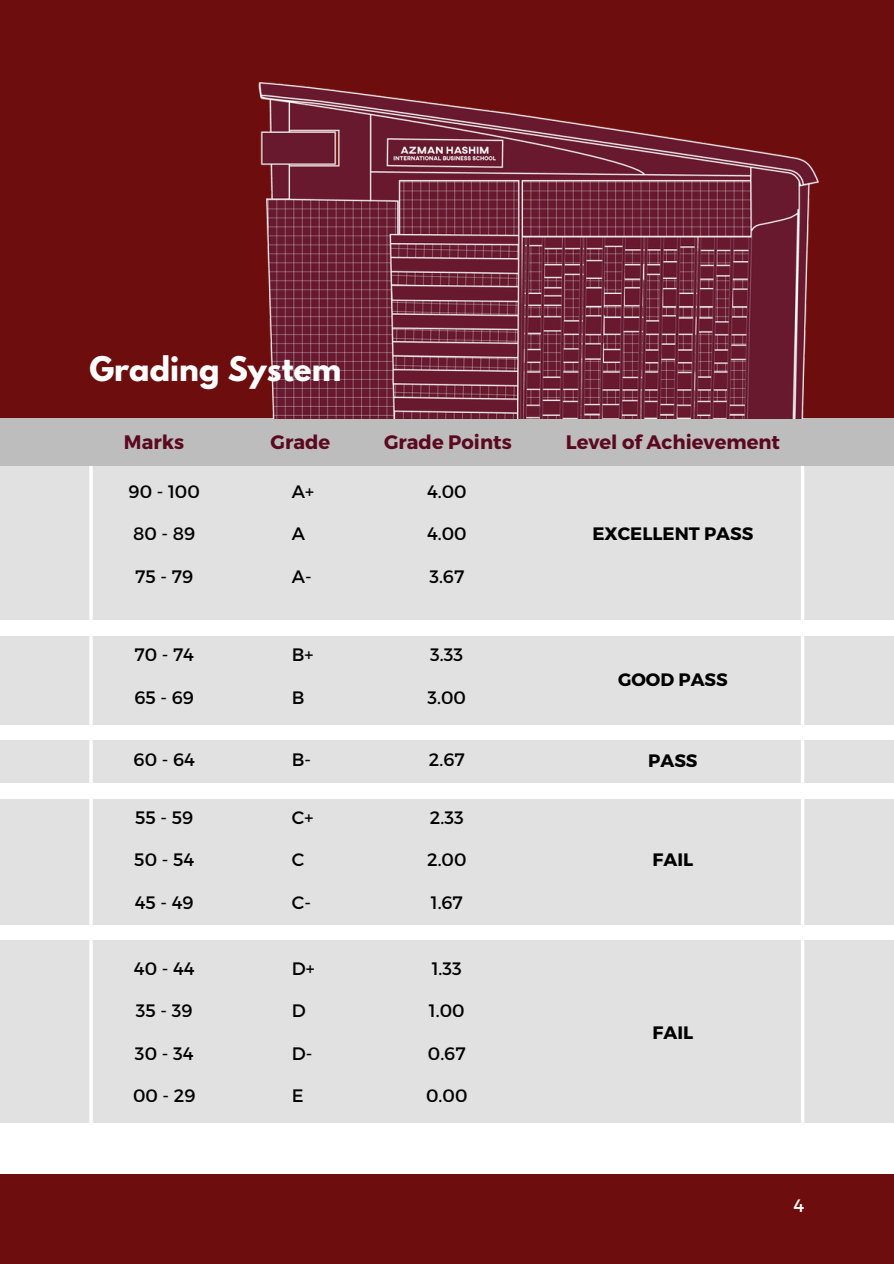
<style>
.page{position:relative;width:894px;height:1264px;background:#fff}
.page>*{position:absolute;margin:0;border:0;box-sizing:border-box;transform-origin:0 0}
.t1{font:700 30px "League Spartan";color:#fff}
.t2{font:700 19.5px "Montserrat";color:#5b0921}
.t3{font:18px "Montserrat";color:#000}
.t4{font:700 18px "Montserrat";color:#000}
.t5{font:18px "Montserrat";color:#fff}
</style>
<div class="page">
<div style="left:0;top:465px;width:893px;height:155px;background:#e1e1e1"></div>
<div style="left:0;top:635px;width:893px;height:89px;background:#e1e1e1"></div>
<div style="left:0;top:740px;width:893px;height:43px;background:#e1e1e1"></div>
<div style="left:0;top:798px;width:893px;height:126px;background:#e1e1e1"></div>
<div style="left:0;top:940px;width:893px;height:183px;background:#e1e1e1"></div>
<div style="left:0;top:0;width:893px;height:418px;background:#6d0d0d"></div>
<hr style="left:89px;top:465px;width:4px;height:798px;background:#fff">
<svg style="left:800px;top:465px;width:4px;height:658px;fill:#fff"></svg>
<div style="left:0;top:418px;width:893px;height:47px;background:#bdbdbd"></div>
<div style="left:0;top:1174px;width:893px;height:89px;background:#6d0d0d"></div>
<img style="left:258px;top:83px;width:560px;height:335px">
<h1 class="t1" style="left:89px;top:354px;width:253px">Grading System</h1>
<h4 class="t2" style="left:124px;top:429px;width:62px">Marks</h4>
<h4 class="t2" style="left:270px;top:429px;width:61px">Grade</h4>
<h4 class="t2" style="left:384px;top:429px;width:129px">Grade Points</h4>
<h4 class="t2" style="left:565px;top:429px;width:216px">Level of Achievement</h4>
<p class="t3" style="left:129px;top:480px;width:73px">90 - 100</p>
<p class="t3" style="left:292px;top:480px;width:24px">A+</p>
<p class="t3" style="left:427px;top:480px;width:41px">4.00</p>
<h3 class="t4" style="left:592px;top:522px;width:162px">EXCELLENT PASS</h3>
<p class="t3" style="left:133px;top:522px;width:63px">80 - 89</p>
<h3 class="t3" style="left:292px;top:522px;width:15px">A</h3>
<p class="t3" style="left:427px;top:522px;width:41px">4.00</p>
<p class="t3" style="left:135px;top:565px;width:59px">75 - 79</p>
<p class="t3" style="left:292px;top:565px;width:21px">A-</p>
<p class="t3" style="left:429px;top:565px;width:36px">3.67</p>
<p class="t3" style="left:134px;top:643px;width:61px">70 - 74</p>
<h3 class="t3" style="left:292px;top:643px;width:23px">B+</h3>
<p class="t3" style="left:430px;top:643px;width:35px">3.33</p>
<p class="t3" style="left:134px;top:685px;width:61px">65 - 69</p>
<h3 class="t3" style="left:292px;top:685px;width:14px">B</h3>
<p class="t3" style="left:427px;top:685px;width:40px">3.00</p>
<p class="t3" style="left:134px;top:748px;width:63px">60 - 64</p>
<h3 class="t3" style="left:292px;top:748px;width:21px">B-</h3>
<p class="t3" style="left:429px;top:748px;width:37px">2.67</p>
<p class="t3" style="left:135px;top:805px;width:60px">55 - 59</p>
<h2 class="t3" style="left:292px;top:805px;width:23px">C+</h2>
<p class="t3" style="left:430px;top:805px;width:35px">2.33</p>
<h2 class="t3" style="left:134px;top:848px;width:61px">50 - 54</h2>
<p class="t3" style="left:292px;top:848px;width:14px">C</p>
<p class="t3" style="left:427px;top:848px;width:41px">2.00</p>
<h3 class="t3" style="left:135px;top:890px;width:60px">45 - 49</h3>
<p class="t3" style="left:292px;top:890px;width:21px">C-</p>
<p class="t3" style="left:430px;top:890px;width:34px">1.67</p>
<p class="t3" style="left:134px;top:956px;width:62px">40 - 44</p>
<p class="t3" style="left:292px;top:956px;width:24px">D+</p>
<h2 class="t3" style="left:431px;top:956px;width:32px">1.33</h2>
<p class="t3" style="left:136px;top:999px;width:58px">35 - 39</p>
<p class="t3" style="left:292px;top:999px;width:15px">D</p>
<h3 class="t3" style="left:429px;top:999px;width:37px">1.00</h3>
<p class="t3" style="left:135px;top:1041px;width:60px">30 - 34</p>
<p class="t3" style="left:292px;top:1041px;width:22px">D-</p>
<h2 class="t3" style="left:428px;top:1041px;width:39px">0.67</h2>
<p class="t3" style="left:133px;top:1084px;width:64px">00 - 29</p>
<h2 class="t3" style="left:292px;top:1084px;width:13px">E</h2>
<p class="t3" style="left:426px;top:1084px;width:43px">0.00</p>
<p class="t4" style="left:618px;top:667px;width:111px">GOOD PASS</p>
<p class="t4" style="left:648px;top:749px;width:51px">PASS</p>
<p class="t4" style="left:652px;top:848px;width:42px">FAIL</p>
<h3 class="t4" style="left:652px;top:1020px;width:42px">FAIL</h3>
<p class="t5" style="left:793px;top:1193px;width:12px">4</p>
</div>
